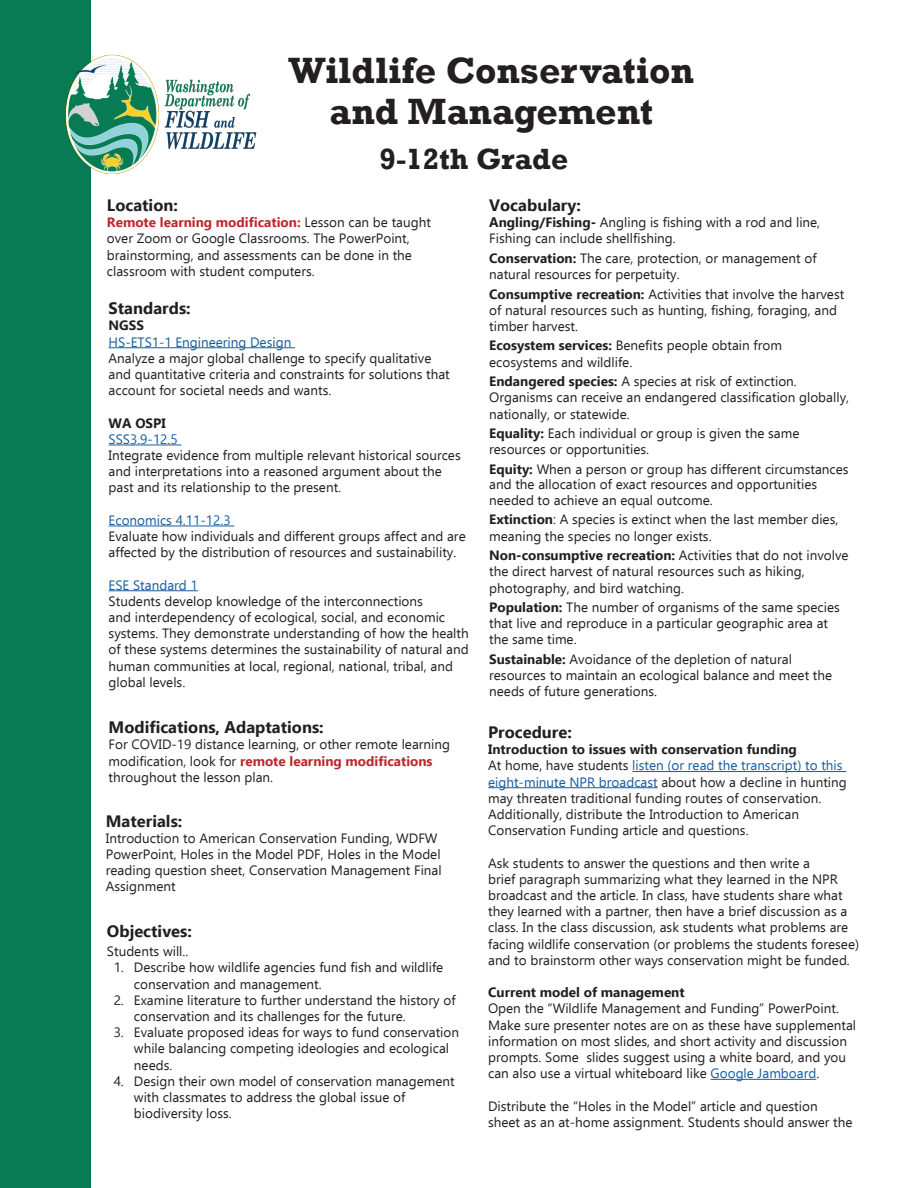
<style>
.page{position:relative;width:918px;height:1188px;background:#fff}
.page>*{position:absolute;margin:0;border:0;box-sizing:border-box;transform-origin:0 0}
.t1{font:700 37.5px/40.5px "Rockwell";color:#231f20;text-align:center}
.t2{font:700 30px "Rockwell";color:#231f20}
.t3{font:700 16.5px "Ebrima";color:#231f20}
.t4{font:13.5px/16.2px "Ebrima";color:#231f20}
.t5{font:700 13.5px "Ebrima";color:#231f20}
.t6{font:13.5px "Ebrima";color:#175d9e}
.s1{font-weight:700;color:#bc272d}
.s2{font-weight:700}
.s3{color:#175d9e}
</style>
<div class="page">
<div style="left:0;top:0;width:91px;height:1188px;background:#097b54"></div>
<img style="left:65px;top:54px;width:192px;height:120px">
<hr style="left:109px;top:347px;width:186px;height:1px;background:#175d9e">
<hr style="left:109px;top:445px;width:72px;height:1px;background:#175d9e">
<hr style="left:109px;top:526px;width:125px;height:1px;background:#175d9e">
<hr style="left:109px;top:590px;width:89px;height:1px;background:#175d9e">
<hr style="left:632px;top:771px;width:214px;height:1px;background:#175d9e">
<hr style="left:488px;top:787px;width:170px;height:1px;background:#175d9e">
<hr style="left:711px;top:1079px;width:105px;height:1px;background:#175d9e">
<p class="t1" style="left:288px;top:50px;width:407px">Wildlife Conservation and Management</p>
<p class="t2" style="left:379px;top:141px;width:190px">9-12th Grade</p>
<p class="t3" style="left:107px;top:192px;width:72px">Location:</p>
<p class="t4" style="left:107px;top:214px;width:326px"><span class="s1">Remote learning modification:</span> Lesson can be taught over Zoom or Google Classrooms. The PowerPoint, brainstorming, and assessments can be done in the classroom with student computers.</p>
<p class="t3" style="left:109px;top:295px;width:84px">Standards:</p>
<p class="t5" style="left:109px;top:315px;width:37px">NGSS</p>
<p class="t6" style="left:109px;top:332px;width:184px">HS-ETS1-1 Engineering Design</p>
<p class="t4" style="left:109px;top:349px;width:343px">Analyze a major global challenge to specify qualitative and quantitative criteria and constraints for solutions that account for societal needs and wants.</p>
<p class="t5" style="left:109px;top:412px;width:59px">WA OSPI</p>
<p class="t6" style="left:109px;top:429px;width:71px">SSS3.9-12.5</p>
<p class="t4" style="left:109px;top:447px;width:354px">Integrate evidence from multiple relevant historical sources and interpretations into a reasoned argument about the past and its relationship to the present.</p>
<p class="t6" style="left:109px;top:510px;width:123px">Economics 4.11-12.3</p>
<p class="t4" style="left:109px;top:528px;width:359px">Evaluate how individuals and different groups affect and are affected by the distribution of resources and sustainability.</p>
<p class="t6" style="left:109px;top:575px;width:91px">ESE Standard 1</p>
<p class="t4" style="left:109px;top:592px;width:362px">Students develop knowledge of the interconnections<br>and interdependency of ecological, social, and economic systems. They demonstrate understanding of how the health of these systems determines the sustainability of natural and human communities at local, regional, national, tribal, and global levels.</p>
<p class="t3" style="left:109px;top:714px;width:217px">Modifications, Adaptations:</p>
<p class="t4" style="left:109px;top:736px;width:343px">For COVID-19 distance learning, or other remote learning modification, look for <span class="s1">remote learning modifications </span>throughout the lesson plan.</p>
<p class="t3" style="left:106px;top:808px;width:78px">Materials:</p>
<p class="t4" style="left:106px;top:829px;width:337px">Introduction to American Conservation Funding, WDFW PowerPoint, Holes in the Model PDF, Holes in the Model reading question sheet, Conservation Management Final Assignment</p>
<p class="t3" style="left:107px;top:918px;width:86px">Objectives:</p>
<p class="t4" style="left:107px;top:943px;width:83px">Students will..</p>
<p class="t4" style="left:134px;top:959px;width:311px;text-indent:-20px">1. Describe how wildlife agencies fund fish and wildlife conservation and management.</p>
<p class="t4" style="left:134px;top:991px;width:323px;text-indent:-20px">2. Examine literature to further understand the history of conservation and its challenges for the future.</p>
<p class="t4" style="left:134px;top:1024px;width:327px;text-indent:-20px">3. Evaluate proposed ideas for ways to fund conservation while balancing competing ideologies and ecological needs.</p>
<p class="t4" style="left:134px;top:1072px;width:322px;text-indent:-20px">4. Design their own model of conservation management with classmates to address the global issue of biodiversity loss.</p>
<p class="t3" style="left:489px;top:192px;width:93px">Vocabulary:</p>
<p class="t4" style="left:489px;top:214px;width:333px"><span class="s2">Angling/Fishing-</span> Angling is fishing with a rod and line,<br>Fishing can include shellfishing.</p>
<p class="t4" style="left:489px;top:250px;width:329px"><span class="s2">Conservation:</span> The care, protection, or management of natural resources for perpetuity.</p>
<p class="t4" style="left:489px;top:285px;width:357px"><span class="s2">Consumptive recreation:</span> Activities that involve the harvest of natural resources such as hunting, fishing, foraging, and timber harvest.</p>
<p class="t4" style="left:489px;top:337px;width:294px"><span class="s2">Ecosystem services:</span> Benefits people obtain from ecosystems and wildlife.</p>
<p class="t4" style="left:489px;top:373px;width:361px"><span class="s2">Endangered species:</span> A species at risk of extinction.<br>Organisms can receive an endangered classification globally, nationally, or statewide.</p>
<p class="t4" style="left:489px;top:425px;width:312px"><span class="s2">Equality:</span> Each individual or group is given the same resources or opportunities.</p>
<p class="t4" style="left:489px;top:461px;width:361px;line-height:15.6px"><span class="s2">Equity:</span> When a person or group has different circumstances and the allocation of exact resources and opportunities needed to achieve an equal outcome.</p>
<p class="t4" style="left:489px;top:511px;width:351px"><span class="s2">Extinction</span>: A species is extinct when the last member dies, meaning the species no longer exists.</p>
<p class="t4" style="left:489px;top:547px;width:361px"><span class="s2">Non-consumptive recreation:</span> Activities that do not involve the direct harvest of natural resources such as hiking, photography, and bird watching.</p>
<p class="t4" style="left:489px;top:599px;width:352px"><span class="s2">Population:</span> The number of organisms of the same species that live and reproduce in a particular geographic area at the same time.</p>
<p class="t4" style="left:489px;top:651px;width:345px"><span class="s2">Sustainable:</span> Avoidance of the depletion of natural resources to maintain an ecological balance and meet the needs of future generations.</p>
<p class="t3" style="left:488px;top:719px;width:85px">Procedure:</p>
<p class="t5" style="left:488px;top:739px;width:310px">Introduction to issues with conservation funding</p>
<p class="t4" style="left:488px;top:757px;width:360px">At home, have students <span class="s3">listen (or read the transcript) to this eight-minute NPR broadcast</span> about how a decline in hunting may threaten traditional funding routes of conservation.<br>Additionally, distribute the Introduction to American Conservation Funding article and questions.</p>
<p class="t4" style="left:488px;top:854px;width:372px">Ask students to answer the questions and then write a<br>brief paragraph summarizing what they learned in the NPR broadcast and the article. In class, have students share what they learned with a partner, then have a brief discussion as a class. In the class discussion, ask students what problems are facing wildlife conservation (or problems the students foresee) and to brainstorm other ways conservation might be funded.</p>
<p class="t5" style="left:488px;top:982px;width:198px">Current model of management</p>
<p class="t4" style="left:488px;top:1000px;width:370px">Open the “Wildlife Management and Funding” PowerPoint.<br>Make sure presenter notes are on as these have supplemental information on most slides, and short activity and discussion prompts. Some slides suggest using a white board, and you can also use a virtual whiteboard like <span class="s3">Google Jamboard</span>.</p>
<p class="t4" style="left:488px;top:1097px;width:366px">Distribute the “Holes in the Model” article and question sheet as an at-home assignment. Students should answer the</p>
</div>
